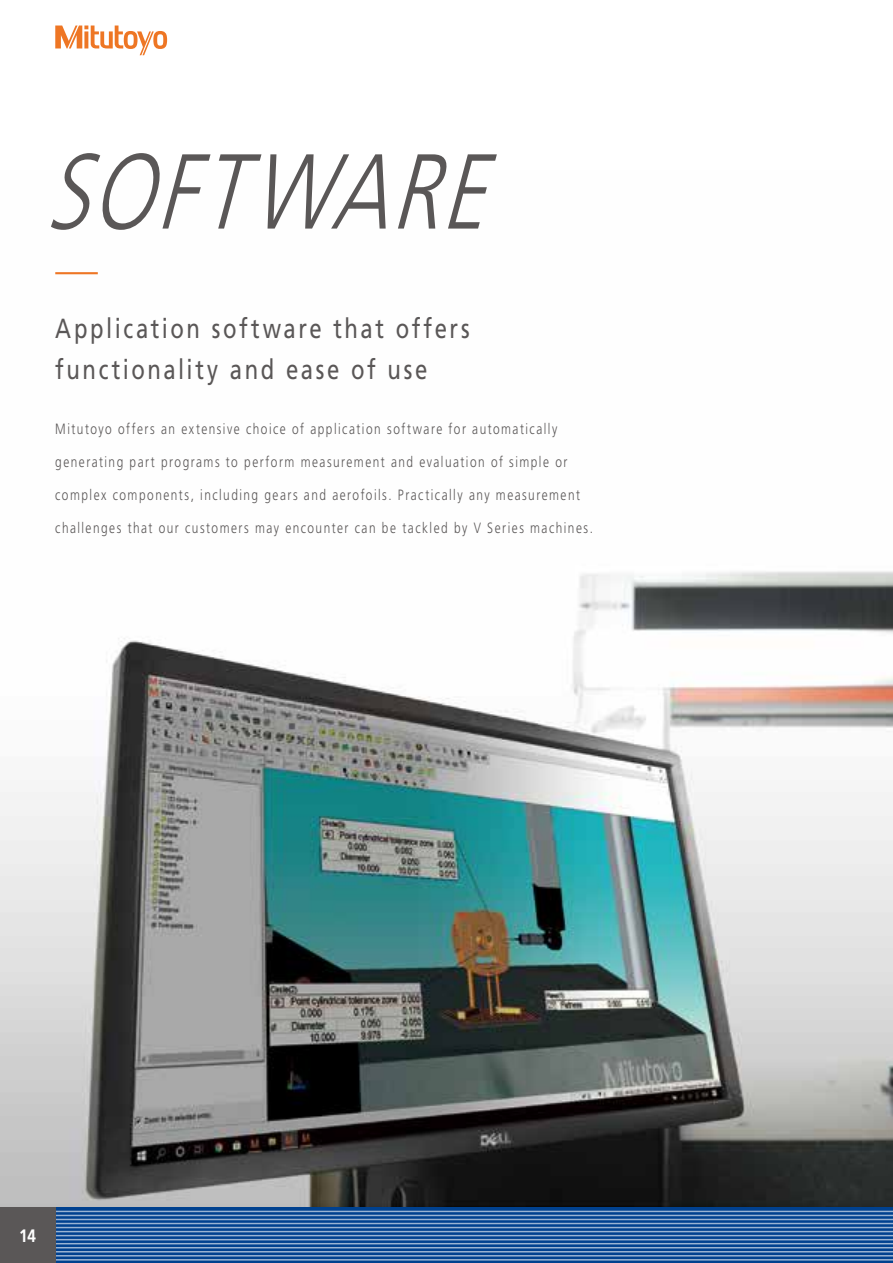
<style>
.page{position:relative;width:893px;height:1263px;background:#fff}
.page>*{position:absolute;margin:0;border:0;box-sizing:border-box;transform-origin:0 0}
.t1{font:italic 300 106.35px "Mitutoyo Frutiger";color:#5a5757}
.t2{font:27.6px/40.3px "Mitutoyo Frutiger";letter-spacing:.095em;color:#5a5757}
.t3{font:700 18px "Mitutoyo Frutiger";color:#fff}
.t4{font:300 14.85px "Mitutoyo Frutiger";letter-spacing:.1em;color:#5a5757}
</style>
<div class="page">
<img style="left:0;top:274px;width:893px;height:934px">
<svg style="left:55px;top:1208px;width:838px;height:55px;background:#185299"></svg>
<hr style="left:0;top:1211px;width:893px;height:1px;background:#fff">
<hr style="left:0;top:1215px;width:893px;height:1px;background:#fff">
<hr style="left:0;top:1219px;width:893px;height:1px;background:#fff">
<hr style="left:0;top:1223px;width:893px;height:1px;background:#fff">
<hr style="left:0;top:1227px;width:893px;height:1px;background:#fff">
<hr style="left:0;top:1231px;width:893px;height:1px;background:#fff">
<hr style="left:0;top:1235px;width:893px;height:1px;background:#fff">
<hr style="left:0;top:1239px;width:893px;height:1px;background:#fff">
<hr style="left:0;top:1243px;width:893px;height:1px;background:#fff">
<hr style="left:0;top:1247px;width:893px;height:1px;background:#fff">
<hr style="left:0;top:1251px;width:893px;height:1px;background:#fff">
<hr style="left:0;top:1255px;width:893px;height:1px;background:#fff">
<hr style="left:0;top:1259px;width:893px;height:1px;background:#fff">
<div style="left:0;top:1208px;width:55px;height:55px;background:#5a5757"></div>
<svg style="left:55px;top:26px;width:112px;height:29px"></svg>
<hr style="left:55px;top:272px;width:43px;height:2px;background:#ee7625">
<h1 class="t1" style="left:45px;top:130px;width:473px">SOFTWARE</h1>
<h2 class="t2" style="left:55px;top:308px;width:416px">Application software that offers functionality and ease of use</h2>
<p class="t4" style="left:55px;top:420px;width:504px">Mitutoyo offers an extensive choice of application software for automatically</p>
<p class="t4" style="left:55px;top:453px;width:514px">generating part programs to perform measurement and evaluation of simple or</p>
<p class="t4" style="left:55px;top:486px;width:526px">complex components, including gears and aerofoils. Practically any measurement</p>
<p class="t4" style="left:55px;top:519px;width:539px">challenges that our customers may encounter can be tackled by V Series machines.</p>
<p class="t3" style="left:19px;top:1225px;width:19px">14</p>
</div>
